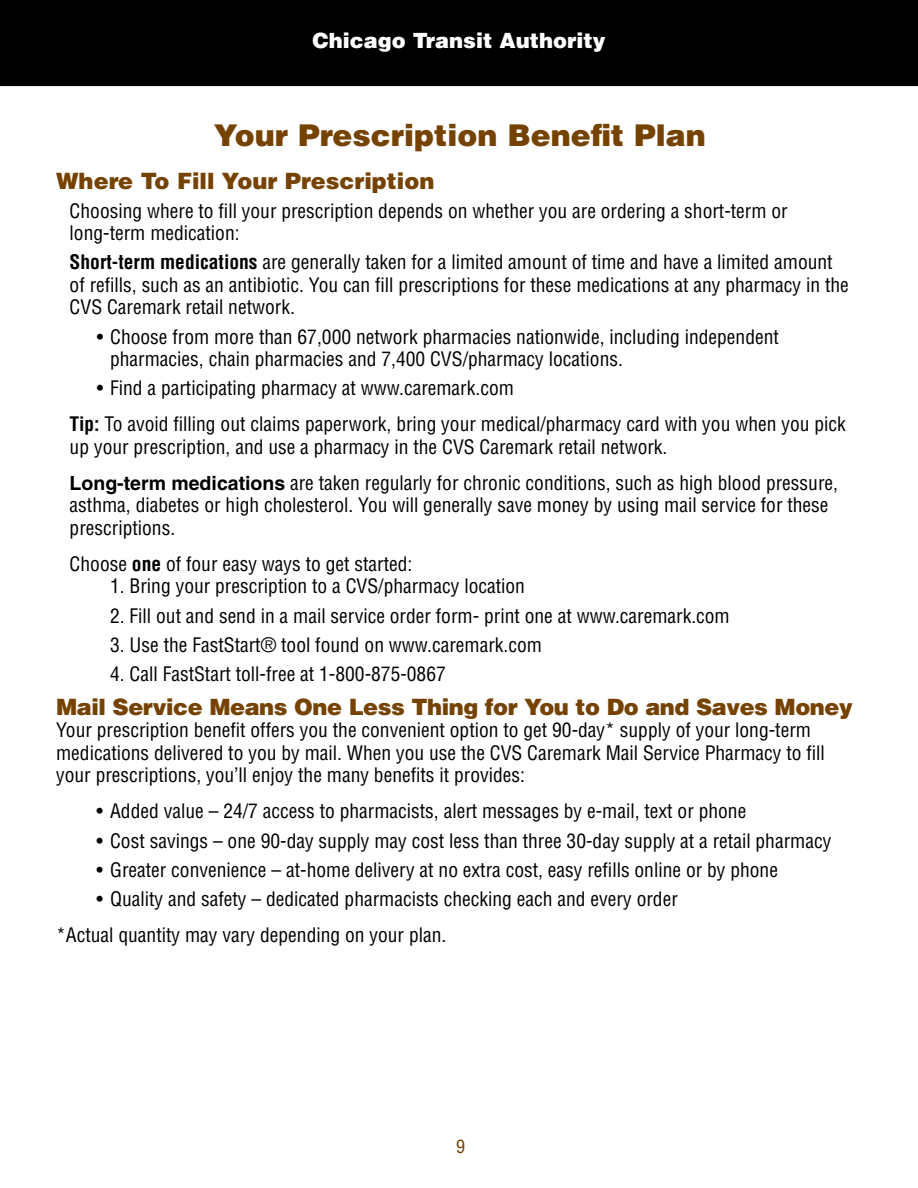
<style>
.page{position:relative;width:918px;height:1188px;background:#fff}
.page>*{position:absolute;margin:0;border:0;box-sizing:border-box;transform-origin:0 0}
.t1{font:900 30px "Helvetica";color:#754200}
.t2{font:900 22.5px "Helvetica";letter-spacing:-.02em;color:#754200}
.t3{font:900 22.5px "Helvetica";color:#754200}
.t4{font:900 21px "Helvetica";color:#fff}
.t5{font:condensed 19.5px/22.5px "Helvetica";color:#000}
.t6{font:condensed 18px "Helvetica";color:#754200}
.s1{font-weight:700}
.s2{font-weight:700;font-stretch:normal}
</style>
<div class="page">
<div style="left:0;top:0;width:918px;height:86px;background:#000"></div>
<p class="t4" style="left:312px;top:26px;width:295px">Chicago Transit Authority</p>
<h1 class="t1" style="left:214px;top:115px;width:493px">Your Prescription Benefit Plan</h1>
<p class="t3" style="left:56px;top:166px;width:380px">Where To Fill Your Prescription</p>
<p class="t5" style="left:70px;top:199px;width:720px">Choosing where to fill your prescription depends on whether you are ordering a short-term or long-term medication:</p>
<p class="t5" style="left:70px;top:251px;width:781px"><span class="s1">Short-term medications</span> are generally taken for a limited amount of time and have a limited amount of refills, such as an antibiotic. You can fill prescriptions for these medications at any pharmacy in the<br>CVS Caremark retail network.</p>
<p class="t5" style="left:110px;top:325px;width:670px;text-indent:-13px">• Choose from more than 67,000 network pharmacies nationwide, including independent pharmacies, chain pharmacies and 7,400 CVS/pharmacy locations.</p>
<p class="t5" style="left:70px;top:370px;width:778px;line-height:36px;text-indent:27px">• Find a participating pharmacy at www.caremark.com<br><span class="s1">Tip:</span> To avoid filling out claims paperwork, bring your medical/pharmacy card with you when you pick</p>
<p class="t5" style="left:70px;top:428px;width:770px;line-height:36px">up your prescription, and use a pharmacy in the CVS Caremark retail network.<br><span class="s2">Long-term medications</span> are taken regularly for chronic conditions, such as high blood pressure,</p>
<p class="t5" style="left:70px;top:494px;width:760px">asthma, diabetes or high cholesterol. You will generally save money by using mail service for these prescriptions.</p>
<p class="t5" style="left:70px;top:552px;width:344px">Choose <span class="s1">one</span> of four easy ways to get started:</p>
<p class="t5" style="left:110px;top:575px;width:416px">1. Bring your prescription to a CVS/pharmacy location</p>
<p class="t5" style="left:110px;top:604px;width:621px">2. Fill out and send in a mail service order form- print one at www.caremark.com</p>
<p class="t5" style="left:110px;top:633px;width:433px">3. Use the FastStart® tool found on www.caremark.com</p>
<p class="t5" style="left:110px;top:662px;width:337px">4. Call FastStart toll-free at 1-800-875-0867</p>
<p class="t2" style="left:56px;top:692px;width:798px">Mail Service Means One Less Thing for You to Do and Saves Money</p>
<p class="t5" style="left:56px;top:719px;width:770px">Your prescription benefit offers you the convenient option to get 90-day* supply of your long-term medications delivered to you by mail. When you use the CVS Caremark Mail Service Pharmacy to fill your prescriptions, you’ll enjoy the many benefits it provides:</p>
<p class="t5" style="left:97px;top:800px;width:651px">• Added value – 24/7 access to pharmacists, alert messages by e-mail, text or phone</p>
<p class="t5" style="left:97px;top:829px;width:736px">• Cost savings – one 90-day supply may cost less than three 30-day supply at a retail pharmacy</p>
<p class="t5" style="left:97px;top:858px;width:683px">• Greater convenience – at-home delivery at no extra cost, easy refills online or by phone</p>
<p class="t5" style="left:56px;top:881px;width:623px;line-height:36px;text-indent:41px">• Quality and safety – dedicated pharmacists checking each and every order *Actual quantity may vary depending on your plan.</p>
<p class="t6" style="left:456px;top:1135px;width:10px">9</p>
</div>
